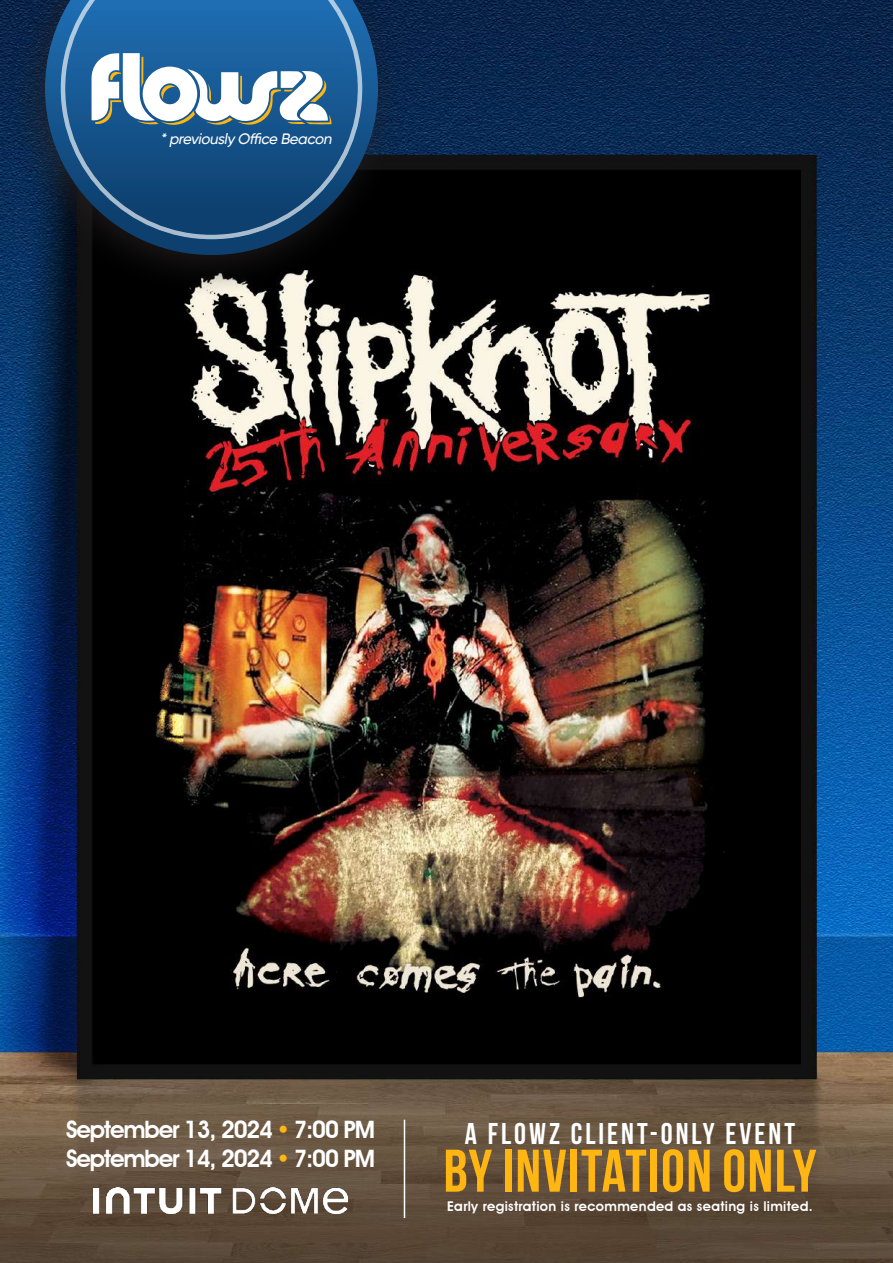
<style>
.page{position:relative;width:893px;height:1263px;background:#fff}
.page>*{position:absolute;margin:0;border:0;box-sizing:border-box;transform-origin:0 0}
.t1{font:60px "Bebas Neue";letter-spacing:.025em;color:#ffb612}
.t2{font:30px "Bebas Neue";letter-spacing:.1em;color:#fff}
.t3{font:600 24px/28.8px "Avant Garde IT Cby BT";letter-spacing:-.05em;color:#fff}
.t4{font:italic 500 15px "Gilroy";color:#fff}
.t5{font:600 13.5px "Avant Garde IT Cby BT";letter-spacing:.025em;color:#fff}
.s1{color:#ffb612}
</style>
<div class="page">
<img style="left:0;top:0;width:893px;height:1263px">
<img style="left:93px;top:1187px;width:255px;height:27px">
<hr style="left:404px;top:1120px;width:1px;height:98px;background:#fff">
<div style="left:6px;top:0;width:399px;height:299px;background:#231f20;opacity:.75"></div>
<div style="left:22px;top:0;width:367px;height:283px;background:#231f20;opacity:.75"></div>
<svg style="left:61px;top:0;width:301px;height:239px"></svg>
<p class="t4" style="left:160px;top:129px;width:176px">*previously Office Beacon</p>
<h3 class="t3" style="left:66px;top:1115px;width:310px">September 13, 2024 <span class="s1">•</span> 7:00 PM<br>September 14, 2024 <span class="s1">•</span> 7:00 PM</h3>
<h2 class="t2" style="left:465px;top:1117px;width:332px">A FLOWZ CLIENT-ONLY EVENT</h2>
<h1 class="t1" style="left:443px;top:1138px;width:375px">BY INVITATION ONLY</h1>
<p class="t5" style="left:447px;top:1198px;width:367px">Early registration is recommended as seating is limited.</p>
</div>
